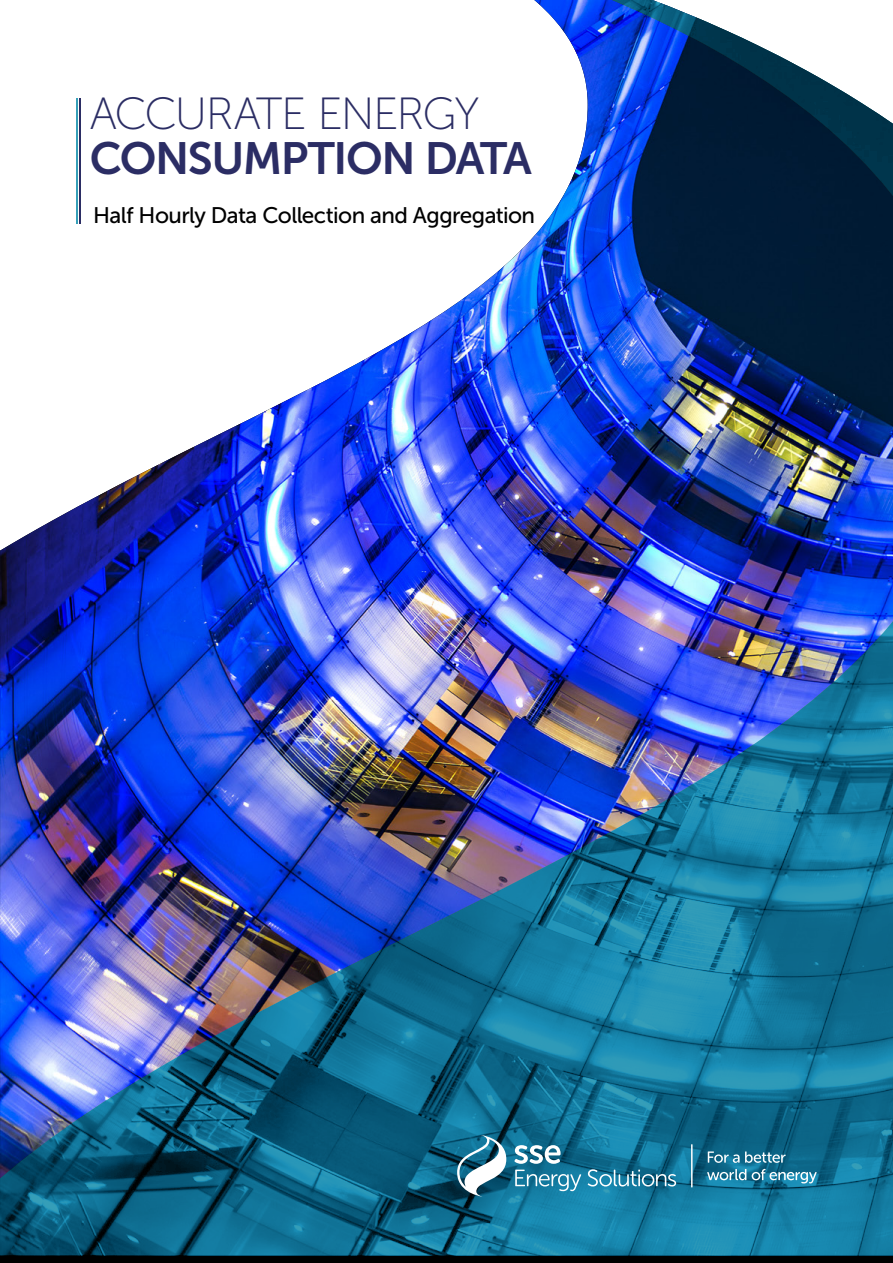
<style>
.page{position:relative;width:893px;height:1263px;background:#fff}
.page>*{position:absolute;margin:0;border:0;box-sizing:border-box;transform-origin:0 0}
.t1{font:45px "Museo Sans 700";letter-spacing:-.03em;color:#2b2d64}
.t2{font:45px "Museo Sans 100";letter-spacing:-.05em;color:#2b2d64}
.t3{font:22.5px "Museo Sans 500";letter-spacing:-.025em;color:#000}
</style>
<div class="page">
<img style="left:0;top:0;width:893px;height:1263px">
<svg style="left:457px;top:1135px;width:49px;height:62px"></svg>
<hr style="left:691px;top:1144px;width:1px;height:43px;background:#fff">
<svg style="left:708px;top:1151px;width:78px;height:12px"></svg>
<svg style="left:707px;top:1169px;width:39px;height:11px"></svg>
<svg style="left:752px;top:1169px;width:65px;height:14px"></svg>
<svg style="left:514px;top:1145px;width:67px;height:46px;background:#4890ab"></svg>
<svg style="left:588px;top:1169px;width:88px;height:17px"></svg>
<h1 class="t2" style="left:90px;top:90px;width:391px">ACCURATE ENERGY</h1>
<h1 class="t1" style="left:90px;top:134px;width:444px">CONSUMPTION DATA</h1>
<p class="t3" style="left:93px;top:203px;width:444px">Half Hourly Data Collection and Aggregation</p>
</div>
